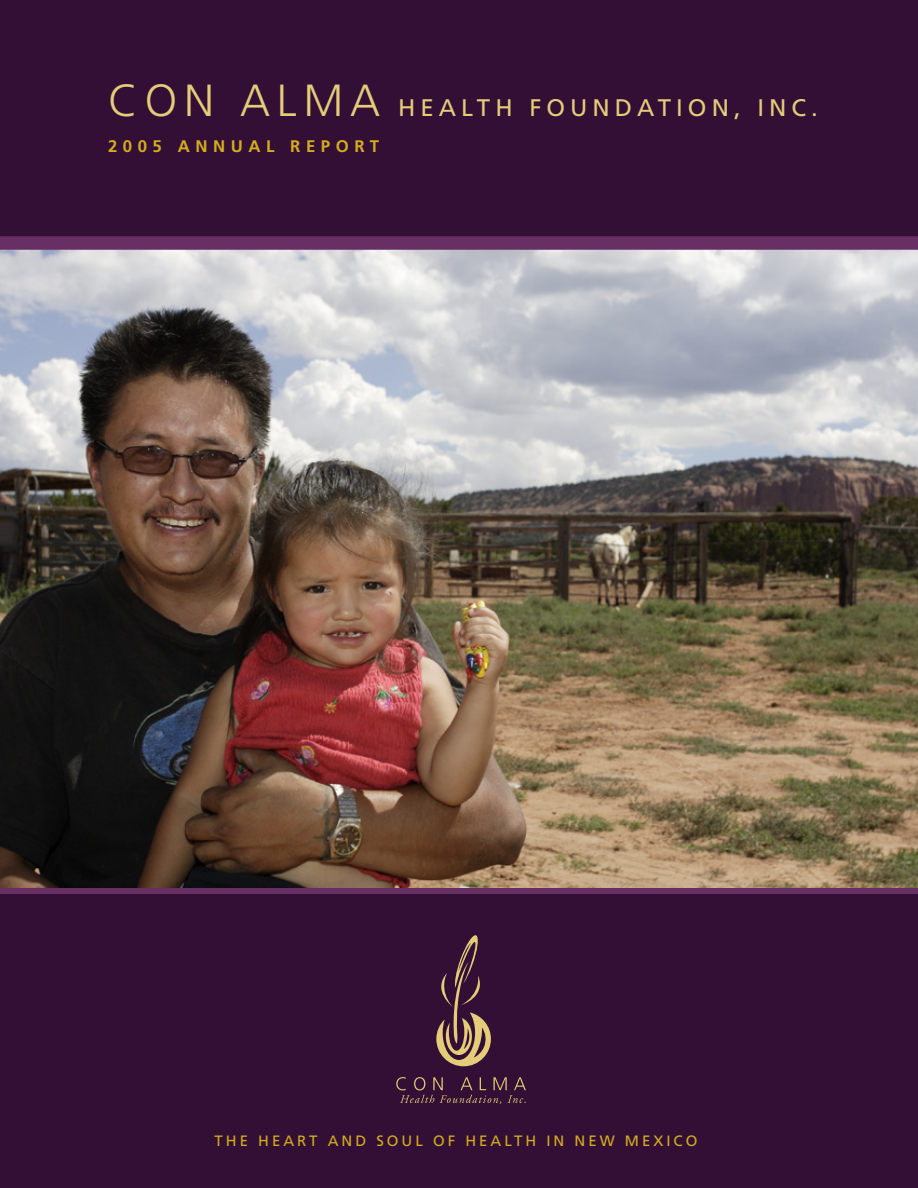
<style>
.page{position:relative;width:918px;height:1188px;background:#330f36}
.page>*{position:absolute;margin:0;border:0;box-sizing:border-box;transform-origin:0 0}
.t1{font:24px "Frutiger";letter-spacing:.21em;color:#e5cc79}
.t2{font:700 16.8px "Frutiger";letter-spacing:.33em;color:#d3ad1d}
.t3{font:15px "Frutiger";letter-spacing:.2em;color:#d3ad1d}
.s1{font-weight:300;font-size:45px}
</style>
<div class="page">
<img style="left:0;top:250px;width:918px;height:638px">
<div style="left:0;top:236px;width:918px;height:14px;background:#672f64"></div>
<div style="left:0;top:888px;width:918px;height:6px;background:#672f64"></div>
<svg style="left:436px;top:935px;width:55px;height:131px"></svg>
<svg style="left:396px;top:1077px;width:130px;height:27px"></svg>
<h1 class="t1" style="left:108px;top:94px;width:711px"><span class="s1">CON ALMA</span> HEALTH FOUNDATION, INC.</h1>
<p class="t2" style="left:108px;top:137px;width:273px">2005 ANNUAL REPORT</p>
<p class="t3" style="left:215px;top:1132px;width:484px">THE HEART AND SOUL OF HEALTH IN NEW MEXICO</p>
</div>
